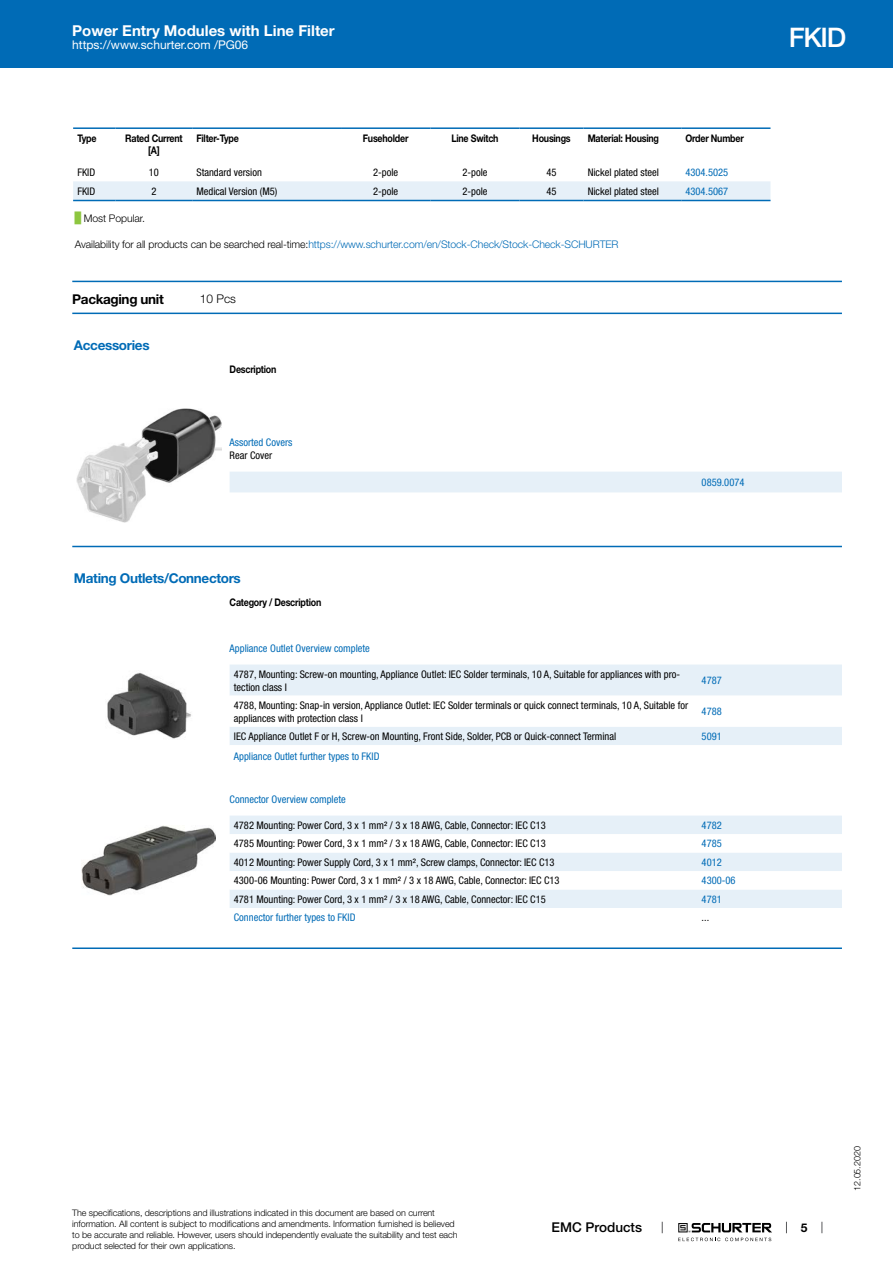
<style>
.page{position:relative;width:893px;height:1263px;background:#fff}
.page>*{position:absolute;margin:0;border:0;box-sizing:border-box;transform-origin:0 0}
.t1{font:500 27px "Helvetica Neue LT";color:#fff}
.t2{font:700 15px "Helvetica Neue LT";color:#fff}
.t3{font:700 13.5px "Helvetica Neue LT";letter-spacing:-.025em;color:#006bb6}
.t4{font:700 13.5px "Helvetica Neue LT";letter-spacing:-.025em;color:#000}
.t5{font:500 13.5px "Helvetica Neue LT";color:#000}
.t6{font:12px "Helvetica Neue LT";color:#fff}
.t7{font:300 12px "Helvetica Neue LT";color:#000}
.t8{font:700 12px "Helvetica Neue LT";color:#000}
.t9{font:condensed 10.5px/12.6px "Helvetica Neue LT";color:#000}
.t10{font:condensed 10.5px "Helvetica Neue LT";color:#006bb6}
.t11{font:700 10.5px/12.6px "Helvetica Neue LT";letter-spacing:-.025em;color:#000;text-align:center;scale:.85 1}
.t12{font:300 10.5px "Helvetica Neue LT";letter-spacing:-.01em;color:#006bb6}
.t13{font:300 10.5px "Helvetica Neue LT";letter-spacing:-.01em;color:#000}
.t14{font:300 9px/10.8px "Helvetica Neue LT";letter-spacing:-.01em;color:#000}
.s1{font-family:"Arial Unicode MS";font-weight:400;color:#8dc63f}
.s2{color:#000}
</style>
<div class="page">
<svg style="left:678px;top:1223px;width:94px;height:18px"></svg>
<div style="left:0;top:0;width:893px;height:68px;background:#006bb6"></div>
<svg style="left:73px;top:201px;width:697px;height:1px"></svg>
<svg style="left:73px;top:181px;width:697px;height:19px;background:#e3eef7"></svg>
<hr style="left:73px;top:127px;width:43px;height:2px;background:#006bb6">
<hr style="left:116px;top:127px;width:76px;height:2px;background:#006bb6">
<hr style="left:192px;top:127px;width:149px;height:2px;background:#006bb6">
<hr style="left:341px;top:127px;width:89px;height:2px;background:#006bb6">
<hr style="left:430px;top:127px;width:90px;height:2px;background:#006bb6">
<hr style="left:520px;top:127px;width:63px;height:2px;background:#006bb6">
<hr style="left:583px;top:127px;width:98px;height:2px;background:#006bb6">
<hr style="left:681px;top:127px;width:89px;height:2px;background:#006bb6">
<hr style="left:73px;top:200px;width:43px;height:1px;background:#006bb6">
<hr style="left:116px;top:200px;width:76px;height:1px;background:#006bb6">
<hr style="left:192px;top:200px;width:149px;height:1px;background:#006bb6">
<hr style="left:341px;top:200px;width:89px;height:1px;background:#006bb6">
<hr style="left:430px;top:200px;width:90px;height:1px;background:#006bb6">
<hr style="left:520px;top:200px;width:63px;height:1px;background:#006bb6">
<hr style="left:583px;top:200px;width:98px;height:1px;background:#006bb6">
<hr style="left:681px;top:200px;width:89px;height:1px;background:#006bb6">
<hr style="left:72px;top:281px;width:770px;height:1px;background:#006bb6">
<hr style="left:72px;top:313px;width:770px;height:1px;background:#006bb6">
<svg style="left:76px;top:408px;width:766px;height:115px"></svg>
<img style="left:77px;top:409px;width:144px;height:113px">
<div style="left:230px;top:472px;width:612px;height:20px;background:#e6f0f8"></div>
<hr style="left:72px;top:546px;width:770px;height:1px;background:#006bb6">
<img style="left:107px;top:672px;width:84px;height:67px">
<div style="left:230px;top:664px;width:612px;height:32px;background:#e6f0f8"></div>
<div style="left:230px;top:727px;width:612px;height:18px;background:#e6f0f8"></div>
<img style="left:82px;top:825px;width:134px;height:71px">
<div style="left:230px;top:815px;width:612px;height:19px;background:#e6f0f8"></div>
<svg style="left:230px;top:853px;width:612px;height:55px;fill:#e6f0f8"></svg>
<hr style="left:72px;top:947px;width:770px;height:2px;background:#006bb6">
<h2 class="t2" style="left:72px;top:21px;width:264px">Power Entry Modules with Line Filter</h2>
<p class="t6" style="left:72px;top:38px;width:178px">https://www.schurter.com /PG06</p>
<p class="t11" style="left:77px;top:131px;width:24px">Type</p>
<p class="t11" style="left:125px;top:131px;width:69px">Rated Current [A]</p>
<p class="t11" style="left:196px;top:131px;width:51px">Filter-Type</p>
<p class="t11" style="left:363px;top:131px;width:55px">Fuseholder</p>
<p class="t11" style="left:451px;top:131px;width:57px">Line Switch</p>
<p class="t11" style="left:532px;top:131px;width:47px">Housings</p>
<p class="t11" style="left:588px;top:131px;width:85px">Material: Housing</p>
<p class="t11" style="left:685px;top:131px;width:70px">Order Number</p>
<p class="t9" style="left:77px;top:166px;width:19px">FKID</p>
<p class="t9" style="left:149px;top:166px;width:12px">10</p>
<p class="t9" style="left:196px;top:166px;width:67px">Standard version</p>
<p class="t9" style="left:373px;top:166px;width:27px">2-pole</p>
<p class="t9" style="left:462px;top:166px;width:27px">2-pole</p>
<p class="t9" style="left:546px;top:166px;width:12px">45</p>
<p class="t9" style="left:588px;top:166px;width:73px">Nickel plated steel</p>
<p class="t10" style="left:685px;top:166px;width:44px">4304.5025</p>
<p class="t9" style="left:77px;top:185px;width:19px">FKID</p>
<p class="t9" style="left:151px;top:185px;width:7px">2</p>
<p class="t9" style="left:196px;top:185px;width:82px">Medical Version (M5)</p>
<p class="t9" style="left:373px;top:185px;width:27px">2-pole</p>
<p class="t9" style="left:462px;top:185px;width:27px">2-pole</p>
<p class="t9" style="left:546px;top:185px;width:12px">45</p>
<p class="t9" style="left:588px;top:185px;width:73px">Nickel plated steel</p>
<p class="t10" style="left:685px;top:185px;width:44px">4304.5067</p>
<p class="t13" style="left:75px;top:211px;width:72px"><span class="s1">█</span> Most Popular.</p>
<p class="t12" style="left:75px;top:238px;width:545px"><span class="s2">Availability for all products can be searched real-time:</span>https://www.schurter.com/en/Stock-Check/Stock-Check-SCHURTER</p>
<p class="t4" style="left:72px;top:291px;width:93px">Packaging unit</p>
<p class="t7" style="left:200px;top:291px;width:38px">10 Pcs</p>
<p class="t3" style="left:74px;top:336px;width:77px">Accessories</p>
<p class="t11" style="left:230px;top:362px;width:57px">Description</p>
<p class="t10" style="left:230px;top:437px;width:64px">Assorted Covers</p>
<p class="t9" style="left:230px;top:449px;width:44px">Rear Cover</p>
<p class="t10" style="left:702px;top:476px;width:44px">0859.0074</p>
<p class="t3" style="left:74px;top:569px;width:168px">Mating Outlets/Connectors</p>
<p class="t11" style="left:230px;top:595px;width:109px">Category / Description</p>
<p class="t10" style="left:230px;top:642px;width:142px">Appliance Outlet Overview complete</p>
<p class="t9" style="left:234px;top:668px;width:448px">4787, Mounting: Screw-on mounting, Appliance Outlet: IEC Solder terminals, 10 A, Suitable for appliances with pro&shy;tection class I</p>
<p class="t10" style="left:702px;top:674px;width:22px">4787</p>
<p class="t9" style="left:234px;top:699px;width:456px">4788, Mounting: Snap-in version, Appliance Outlet: IEC Solder terminals or quick connect terminals, 10 A, Suitable for appliances with protection class I</p>
<p class="t10" style="left:702px;top:705px;width:22px">4788</p>
<p class="t9" style="left:234px;top:730px;width:384px">IEC Appliance Outlet F or H, Screw-on Mounting, Front Side, Solder, PCB or Quick-connect Terminal</p>
<p class="t10" style="left:702px;top:730px;width:22px">5091</p>
<p class="t10" style="left:234px;top:750px;width:147px">Appliance Outlet further types to FKID</p>
<p class="t10" style="left:230px;top:793px;width:118px">Connector Overview complete</p>
<p class="t9" style="left:234px;top:819px;width:313px">4782 Mounting: Power Cord, 3 x 1 mm² / 3 x 18 AWG, Cable, Connector: IEC C13</p>
<p class="t10" style="left:702px;top:819px;width:22px">4782</p>
<p class="t9" style="left:234px;top:837px;width:313px">4785 Mounting: Power Cord, 3 x 1 mm² / 3 x 18 AWG, Cable, Connector: IEC C13</p>
<p class="t10" style="left:702px;top:838px;width:22px">4785</p>
<p class="t9" style="left:234px;top:856px;width:322px">4012 Mounting: Power Supply Cord, 3 x 1 mm², Screw clamps, Connector: IEC C13</p>
<p class="t10" style="left:702px;top:856px;width:22px">4012</p>
<p class="t9" style="left:234px;top:874px;width:327px">4300-06 Mounting: Power Cord, 3 x 1 mm² / 3 x 18 AWG, Cable, Connector: IEC C13</p>
<p class="t10" style="left:702px;top:875px;width:35px">4300-06</p>
<p class="t9" style="left:234px;top:893px;width:313px">4781 Mounting: Power Cord, 3 x 1 mm² / 3 x 18 AWG, Cable, Connector: IEC C15</p>
<p class="t10" style="left:702px;top:893px;width:22px">4781</p>
<p class="t10" style="left:234px;top:911px;width:123px">Connector further types to FKID</p>
<p class="t9" style="left:702px;top:911px;width:9px">...</p>
<h1 class="t1" style="left:789px;top:21px;width:59px">FKID</h1>
<p class="t14" style="left:72px;top:1207px;width:387px">The specifications, descriptions and illustrations indicated in this document are based on current information. All content is subject to modifications and amendments. Information furnished is believed to be accurate and reliable. However, users should independently evaluate the suitability and test each product selected for their own applications.</p>
<p class="t5" style="left:552px;top:1219px;width:92px">EMC Products</p>
<p class="t8" style="left:801px;top:1220px;width:8px">5</p>
<p class="t14" style="left:852px;top:1191px;width:46px;rotate:-90deg">12.05.2020</p>
</div>
